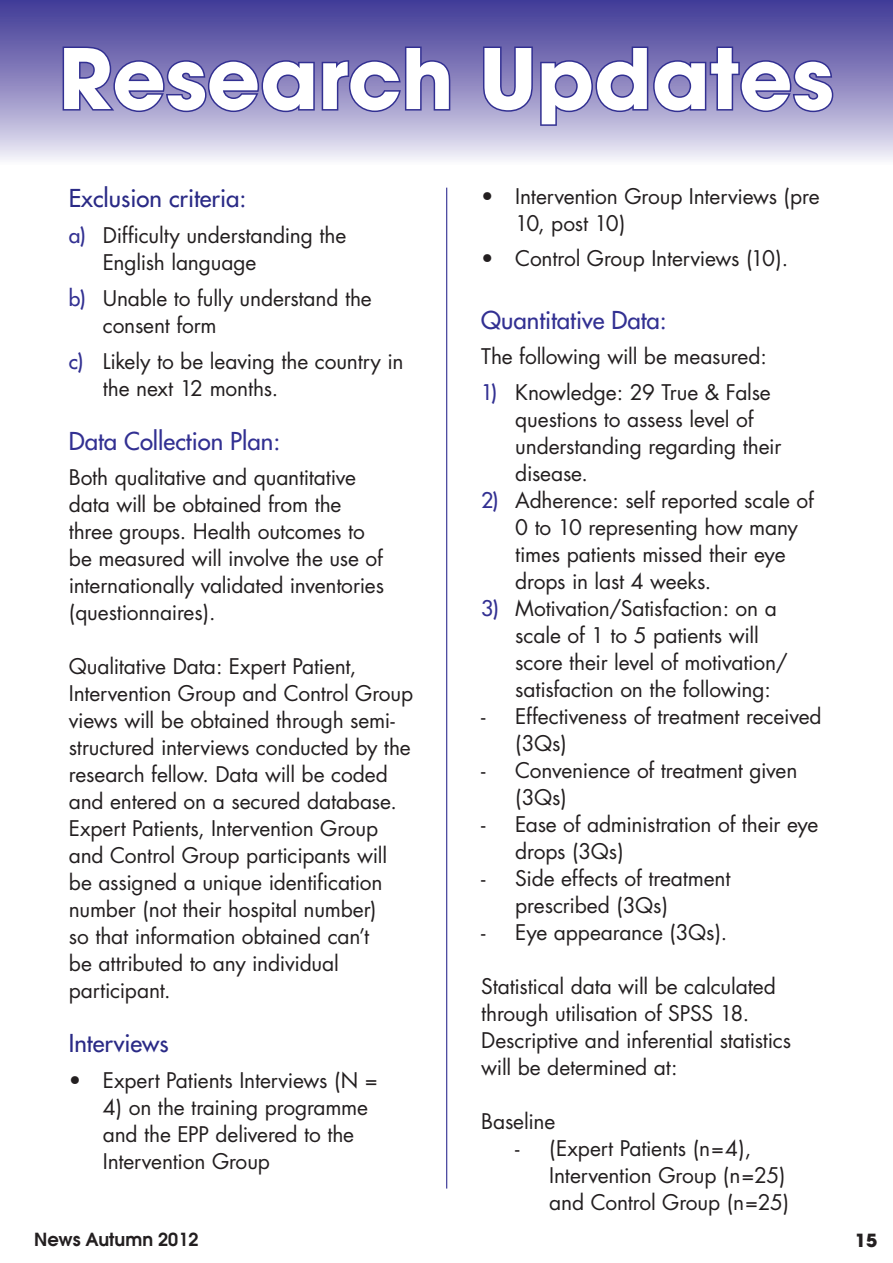
<style>
.page{position:relative;width:893px;height:1263px;background:#fff}
.page>*{position:absolute;margin:0;border:0;box-sizing:border-box;transform-origin:0 0}
.t1{font:700 82.5px "Avant Garde";color:#fff}
.t2{font:24px "Futura";color:#323092}
.t3{font:24px "Futura";color:#2a2a86}
.t4{font:21px/27px "Futura";letter-spacing:-.01em;color:#231f20}
.t5{font:600 18px "Avant Garde";color:#231f20}
.t6{font:700 18px "Avant Garde";color:#231f20}
.s1{color:#323092}
</style>
<div class="page">
<svg style="left:0;top:0;width:893px;height:160px;background:#918cc2"></svg>
<hr style="left:446px;top:188px;width:1px;height:1000px;background:#323092">
<svg style="left:61px;top:45px;width:391px;height:69px;background:#7771b4"></svg>
<svg style="left:481px;top:45px;width:354px;height:82px;background:#827cba"></svg>
<h1 class="t1" style="left:59px;top:25px;width:777px">Research Updates</h1>
<p class="t3" style="left:69px;top:182px;width:179px">Exclusion criteria:</p>
<p class="t4" style="left:103px;top:222px;width:245px;text-indent:-34px"><span class="s1">a)</span> Difficulty understanding the<br>English language</p>
<p class="t4" style="left:103px;top:285px;width:271px;text-indent:-34px"><span class="s1">b)</span> Unable to fully understand the consent form</p>
<p class="t4" style="left:103px;top:348px;width:302px;text-indent:-34px"><span class="s1">c)</span> Likely to be leaving the country in the next 12 months.</p>
<p class="t2" style="left:69px;top:425px;width:213px">Data Collection Plan:</p>
<p class="t4" style="left:69px;top:464px;width:317px">Both qualitative and quantitative data will be obtained from the three groups. Health outcomes to be measured will involve the use of internationally validated inventories (questionnaires).</p>
<p class="t4" style="left:69px;top:653px;width:346px">Qualitative Data: Expert Patient, Intervention Group and Control Group views will be obtained through semi&shy;structured interviews conducted by the research fellow. Data will be coded and entered on a secured database.<br>Expert Patients, Intervention Group and Control Group participants will be assigned a unique identification number (not their hospital number)<br>so that information obtained can’t<br>be attributed to any individual participant.</p>
<p class="t3" style="left:69px;top:1028px;width:101px">Interviews</p>
<p class="t4" style="left:69px;top:1067px;width:310px">• Expert Patients Interviews (N =</p>
<p class="t4" style="left:103px;top:1094px;width:267px">4) on the training programme and the EPP delivered to the<br>Intervention Group</p>
<p class="t4" style="left:515px;top:183px;width:306px;text-indent:-34px">• Intervention Group Interviews (pre<br>10, post 10)</p>
<p class="t4" style="left:481px;top:245px;width:308px">• Control Group Interviews (10).</p>
<p class="t2" style="left:481px;top:304px;width:187px">Quantitative Data:</p>
<p class="t4" style="left:481px;top:343px;width:287px">The following will be measured:</p>
<p class="t4" style="left:515px;top:379px;width:268px;text-indent:-34px"><span class="s1">1)</span> Knowledge: 29 True &amp; False questions to assess level of understanding regarding their disease.</p>
<p class="t4" style="left:515px;top:487px;width:300px;text-indent:-34px"><span class="s1">2)</span> Adherence: self reported scale of<br>0 to 10 representing how many times patients missed their eye drops in last 4 weeks.</p>
<p class="t4" style="left:515px;top:595px;width:274px;text-indent:-34px"><span class="s1">3)</span> Motivation/Satisfaction: on a scale of 1 to 5 patients will score their level of motivation/ satisfaction on the following:</p>
<p class="t4" style="left:515px;top:703px;width:308px;text-indent:-34px">- Effectiveness of treatment received (3Qs)</p>
<p class="t4" style="left:515px;top:757px;width:284px;text-indent:-34px">- Convenience of treatment given (3Qs)</p>
<p class="t4" style="left:515px;top:811px;width:305px;text-indent:-34px">- Ease of administration of their eye drops (3Qs)</p>
<p class="t4" style="left:515px;top:865px;width:217px;text-indent:-34px">- Side effects of treatment prescribed (3Qs)</p>
<p class="t4" style="left:481px;top:919px;width:248px">- Eye appearance (3Qs).</p>
<p class="t4" style="left:481px;top:973px;width:311px">Statistical data will be calculated through utilisation of SPSS 18.<br>Descriptive and inferential statistics will be determined at:</p>
<p class="t4" style="left:481px;top:1108px;width:76px">Baseline</p>
<p class="t4" style="left:549px;top:1135px;width:241px;text-indent:-34px">- (Expert Patients (n=4),<br>Intervention Group (n=25) and Control Group (n=25)</p>
<p class="t5" style="left:34px;top:1228px;width:166px">News Autumn 2012</p>
<p class="t6" style="left:855px;top:1229px;width:24px">15</p>
</div>
